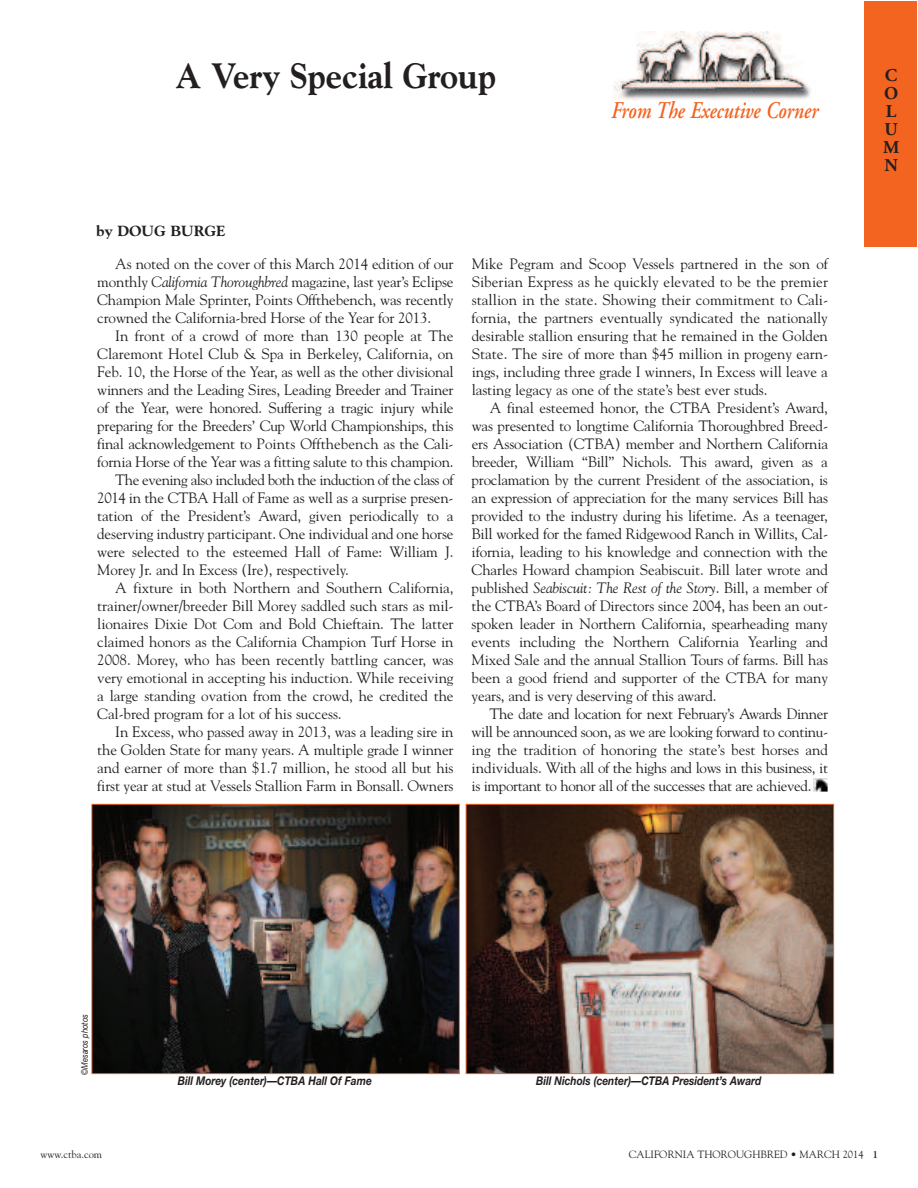
<style>
.page{position:relative;width:918px;height:1188px;background:#fff}
.page>*{position:absolute;margin:0;border:0;box-sizing:border-box;transform-origin:0 0}
.t1{font:36px "Goudy Extra Bold+HWCIFN";color:#231f20;scale:.9 1}
.t2{font:24px "Adobe Garamond Semibold Italic+BOYLHY";color:#f36421;scale:.8 1}
.t3{font:18px/18px "Adobe Garamond Bold+ZJZCJO";color:#231f20}
.t4{font:15px/18px "Goudy+NIPYLR";letter-spacing:-.01em;color:#231f20;text-align:justify}
.t5{font:15px "Goudy Italic+GBAAPM";letter-spacing:-.01em;color:#231f20}
.t6{font:15px "Goudy+NIPYLR";letter-spacing:-.03em;color:#231f20}
.t7{font:15px "Goudy Extra Bold+HWCIFN";color:#231f20}
.t8{font:12px "Helvetica Neue Bold Italic+RCIIDW";color:#231f20;scale:.85 1}
.t9{font:10.5px "Goudy+NIPYLR";color:#231f20}
.t10{font:9px "Helvetica Neue Italic+OKFMXO";letter-spacing:-.005em;color:#231f20;scale:.85 1}
.s1{font-family:"Goudy Italic+GBAAPM"}
.s2{font-family:"Goudy+NIPYLR"}
.s3{font-family:"Goudy Bold+SQPSNY"}
</style>
<div class="page">
<img style="left:813px;top:778px;width:15px;height:14px">
<img style="left:613px;top:32px;width:198px;height:68px">
<div style="left:864px;top:2px;width:52px;height:245px;background:#f36421"></div>
<img style="left:94px;top:806px;width:364px;height:266px">
<div style="left:92px;top:804px;width:368px;height:270px;border:1px solid #f36421"></div>
<img style="left:468px;top:806px;width:364px;height:266px">
<div style="left:466px;top:804px;width:368px;height:270px;border:1px solid #f36421"></div>
<h1 class="t1" style="left:176px;top:55px;width:357px">A Very Special Group</h1>
<p class="t7" style="left:96px;top:222px;width:131px">by DOUG BURGE</p>
<h2 class="t2" style="left:611px;top:97px;width:260px">From The Executive Corner</h2>
<p class="t4" style="left:97px;top:254px;width:358px;text-indent:18px">As noted on the cover of this March 2014 edition of our monthly <span class="s1">California Thoroughbred</span> magazine, last year’s Eclipse Champion Male Sprinter, Points Offthebench, was recently crowned the California-bred Horse of the Year for 2013.</p>
<p class="t4" style="left:115px;top:326px;width:340px">In front of a crowd of more than 130 people at The</p>
<p class="t4" style="left:97px;top:344px;width:358px">Claremont Hotel Club &amp; Spa in Berkeley, California, on</p>
<p class="t4" style="left:97px;top:362px;width:358px">Feb. 10, the Horse of the Year, as well as the other divisional</p>
<p class="t4" style="left:97px;top:380px;width:358px">winners and the Leading Sires, Leading Breeder and Trainer</p>
<p class="t4" style="left:97px;top:398px;width:358px">of the Year, were honored. Suffering a tragic injury while</p>
<p class="t4" style="left:97px;top:416px;width:358px">preparing for the Breeders’ Cup World Championships, this</p>
<p class="t4" style="left:97px;top:434px;width:358px">final acknowledgement to Points Offthebench as the Cali-</p>
<p class="t4" style="left:97px;top:452px;width:358px">fornia Horse of the Year was a fitting salute to this champion.</p>
<p class="t6" style="left:115px;top:471px;width:340px">The evening also included both the induction of the class of</p>
<p class="t4" style="left:97px;top:488px;width:358px">2014 in the CTBA Hall of Fame as well as a surprise presen-</p>
<p class="t4" style="left:97px;top:506px;width:358px">tation of the President’s Award, given periodically to a</p>
<p class="t4" style="left:97px;top:524px;width:358px">deserving industry participant. One individual and one horse</p>
<p class="t4" style="left:97px;top:542px;width:358px">were selected to the esteemed Hall of Fame: William J.</p>
<p class="t4" style="left:97px;top:560px;width:253px">Morey Jr. and In Excess (Ire), respectively.</p>
<p class="t4" style="left:115px;top:578px;width:340px">A fixture in both Northern and Southern California,</p>
<p class="t4" style="left:97px;top:596px;width:358px">trainer/owner/breeder Bill Morey saddled such stars as mil-</p>
<p class="t4" style="left:97px;top:614px;width:358px">lionaires Dixie Dot Com and Bold Chieftain. The latter</p>
<p class="t4" style="left:97px;top:632px;width:358px">claimed honors as the California Champion Turf Horse in</p>
<p class="t4" style="left:97px;top:650px;width:358px">2008. Morey, who has been recently battling cancer, was</p>
<p class="t4" style="left:97px;top:668px;width:358px">very emotional in accepting his induction. While receiving</p>
<p class="t4" style="left:97px;top:686px;width:358px">a large standing ovation from the crowd, he credited the</p>
<p class="t4" style="left:97px;top:704px;width:246px">Cal-bred program for a lot of his success.</p>
<p class="t4" style="left:115px;top:722px;width:340px">In Excess, who passed away in 2013, was a leading sire in</p>
<p class="t4" style="left:97px;top:740px;width:358px">the Golden State for many years. A multiple grade I winner</p>
<p class="t4" style="left:97px;top:758px;width:358px">and earner of more than $1.7 million, he stood all but his</p>
<p class="t4" style="left:97px;top:776px;width:358px">first year at stud at Vessels Stallion Farm in Bonsall. Owners</p>
<p class="t4" style="left:472px;top:254px;width:358px">Mike Pegram and Scoop Vessels partnered in the son of Siberian Express as he quickly elevated to be the premier stallion in the state. Showing their commitment to Cali&shy;fornia, the partners eventually syndicated the nationally desirable stallion ensuring that he remained in the Golden State. The sire of more than $45 million in progeny earn&shy;ings, including three grade I winners, In Excess will leave a lasting legacy as one of the state’s best ever studs.</p>
<p class="t4" style="left:472px;top:398px;width:358px;text-indent:18px">A final esteemed honor, the CTBA President’s Award, was presented to longtime California Thoroughbred Breed&shy;ers Association (CTBA) member and Northern California breeder, William “Bill” Nichols. This award, given as a proclamation by the current President of the association, is an expression of appreciation for the many services Bill has provided to the industry during his lifetime. As a teenager, Bill worked for the famed Ridgewood Ranch in Willits, Cal&shy;ifornia, leading to his knowledge and connection with the Charles Howard champion Seabiscuit. Bill later wrote and</p>
<p class="t5" style="left:472px;top:579px;width:358px"><span class="s2">published</span> Seabiscuit: The Rest of the Story<span class="s2">. Bill, a member of</span></p>
<p class="t4" style="left:472px;top:596px;width:358px">the CTBA’s Board of Directors since 2004, has been an out&shy;spoken leader in Northern California, spearheading many events including the Northern California Yearling and Mixed Sale and the annual Stallion Tours of farms. Bill has been a good friend and supporter of the CTBA for many years, and is very deserving of this award.</p>
<p class="t4" style="left:472px;top:704px;width:358px;text-indent:18px">The date and location for next February’s Awards Dinner will be announced soon, as we are looking forward to continu&shy;ing the tradition of honoring the state’s best horses and individuals. With all of the highs and lows in this business, it is important to honor all of the successes that are achieved.</p>
<p class="t3" style="left:883px;top:67px;width:18px">C<br>O<br>L<br>U<br>M<br>N</p>
<p class="t10" style="left:79px;top:1075px;width:73px;rotate:-90deg">©Mesaros photos</p>
<p class="t8" style="left:178px;top:1073px;width:230px">Bill Morey (center)—CTBA Hall Of Fame</p>
<p class="t8" style="left:536px;top:1073px;width:267px">Bill Nichols (center)—CTBA President’s Award</p>
<p class="t9" style="left:40px;top:1148px;width:63px">www.ctba.com</p>
<p class="t9" style="left:629px;top:1148px;width:251px">CALIFORNIA THOROUGHBRED • MARCH 2014 <span class="s3">1</span></p>
</div>
